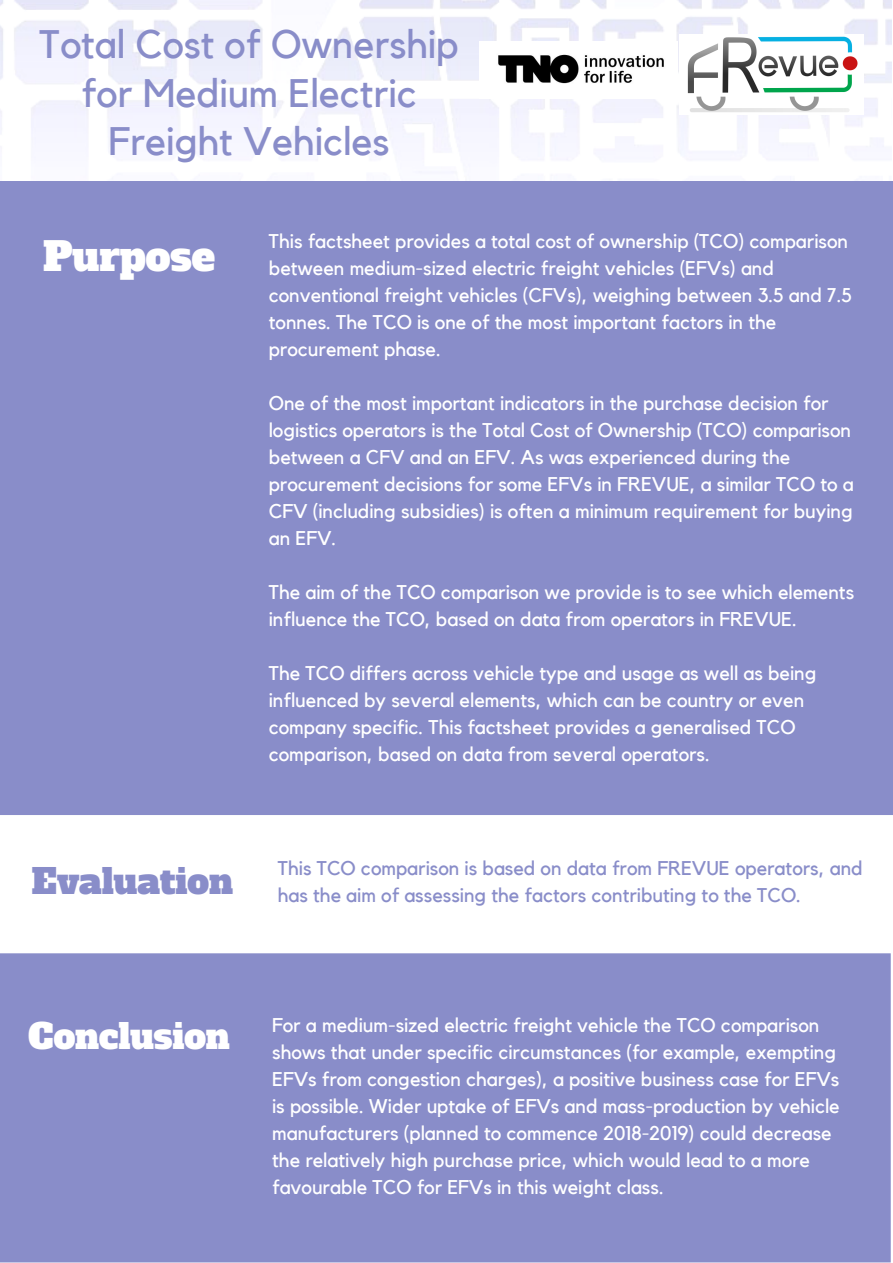
<style>
.page{position:relative;width:893px;height:1263px;background:#fff}
.page>*{position:absolute;margin:0;border:0;box-sizing:border-box;transform-origin:0 0}
.t1{font:39.6px/48.3px "Kollektif";color:#898dc9;text-align:center}
.t2{font:39.6px "Alfa Slab One";color:#fff}
.t3{font:34.65px "Alfa Slab One";color:#898dc9}
.t4{font:34.65px "Alfa Slab One";color:#fff}
.t5{font:19.8px/27px "Kollektif";color:#fff}
.t6{font:19.8px/27px "Kollektif";color:#898dc9}
</style>
<div class="page">
<div style="left:0;top:181px;width:892px;height:634px;background:#898dc9"></div>
<div style="left:0;top:953px;width:890px;height:309px;background:#898dc9"></div>
<img style="left:497px;top:54px;width:168px;height:30px">
<img style="left:687px;top:36px;width:171px;height:77px">
<h1 class="t1" style="left:40px;top:22px;width:420px">Total Cost of Ownership for Medium Electric<br>Freight Vehicles</h1>
<h1 class="t2" style="left:43px;top:230px;width:174px">Purpose</h1>
<p class="t5" style="left:269px;top:229px;width:585px">This factsheet provides a total cost of ownership (TCO) comparison between medium-sized electric freight vehicles (EFVs) and conventional freight vehicles (CFVs), weighing between 3.5 and 7.5 tonnes. The TCO is one of the most important factors in the procurement phase.</p>
<p class="t5" style="left:269px;top:391px;width:586px">One of the most important indicators in the purchase decision for logistics operators is the Total Cost of Ownership (TCO) comparison between a CFV and an EFV. As was experienced during the procurement decisions for some EFVs in FREVUE, a similar TCO to a CFV (including subsidies) is often a minimum requirement for buying an EFV.</p>
<p class="t5" style="left:269px;top:580px;width:587px">The aim of the TCO comparison we provide is to see which elements influence the TCO, based on data from operators in FREVUE.</p>
<p class="t5" style="left:269px;top:660px;width:549px">The TCO differs across vehicle type and usage as well as being influenced by several elements, which can be country or even company specific. This factsheet provides a generalised TCO comparison, based on data from several operators.</p>
<h2 class="t3" style="left:31px;top:858px;width:203px">Evaluation</h2>
<p class="t6" style="left:278px;top:855px;width:586px">This TCO comparison is based on data from FREVUE operators, and has the aim of assessing the factors contributing to the TCO.</p>
<h2 class="t4" style="left:28px;top:1013px;width:203px">Conclusion</h2>
<p class="t5" style="left:272px;top:1012px;width:569px">For a medium-sized electric freight vehicle the TCO comparison shows that under specific circumstances (for example, exempting EFVs from congestion charges), a positive business case for EFVs is possible. Wider uptake of EFVs and mass-production by vehicle manufacturers (planned to commence 2018-2019) could decrease the relatively high purchase price, which would lead to a more favourable TCO for EFVs in this weight class.</p>
</div>
